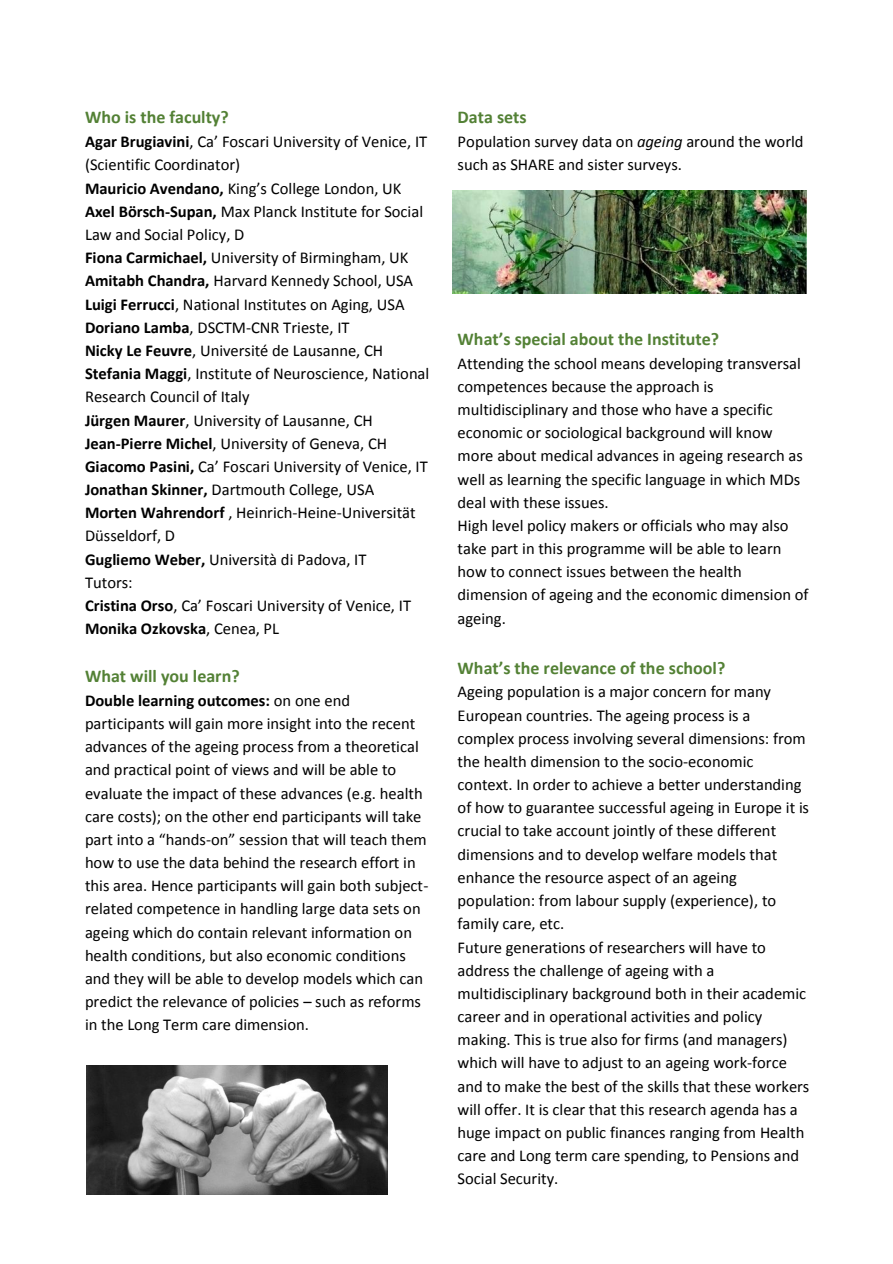
<style>
.page{position:relative;width:893px;height:1264px;background:#fff}
.page>*{position:absolute;margin:0;border:0;box-sizing:border-box;transform-origin:0 0}
.t1{font:700 18px "Calibri";color:#538135}
.t2{font:16.5px/23.1px "Calibri";color:#000}
.t3{font:700 16.5px "Calibri";color:#000}
.s1{font-weight:700}
.s2{font-weight:400}
.s3{font-style:italic}
</style>
<div class="page">
<img style="left:452px;top:190px;width:354px;height:103px">
<img style="left:87px;top:1065px;width:300px;height:129px">
<p class="t1" style="left:85px;top:110px;width:145px">Who is the faculty?</p>
<p class="t2" style="left:85px;top:132px;width:344px"><span class="s1">Agar Brugiavini</span>, Ca’ Foscari University of Venice, IT (Scientific Coordinator)</p>
<p class="t2" style="left:85px;top:178px;width:318px"><span class="s1">Mauricio Avendano,</span> King’s College London, UK</p>
<p class="t2" style="left:85px;top:201px;width:339px"><span class="s1">Axel Börsch-Supan,</span> Max Planck Institute for Social<br>Law and Social Policy, D</p>
<p class="t2" style="left:85px;top:247px;width:325px"><span class="s1">Fiona Carmichael,</span> University of Birmingham, UK</p>
<p class="t2" style="left:85px;top:271px;width:330px"><span class="s1">Amitabh Chandra,</span> Harvard Kennedy School, USA</p>
<p class="t2" style="left:85px;top:294px;width:321px"><span class="s1">Luigi Ferrucci</span>, National Institutes on Aging, USA<br><span class="s1">Doriano Lamba</span>, DSCTM-CNR Trieste, IT</p>
<p class="t2" style="left:85px;top:340px;width:300px"><span class="s1">Nicky Le Feuvre</span>, Université de Lausanne, CH</p>
<p class="t2" style="left:85px;top:363px;width:346px"><span class="s1">Stefania Maggi</span>, Institute of Neuroscience, National<br>Research Council of Italy</p>
<p class="t2" style="left:85px;top:410px;width:289px"><span class="s1">Jürgen Maurer</span>, University of Lausanne, CH</p>
<p class="t2" style="left:85px;top:433px;width:304px"><span class="s1">Jean-Pierre Michel</span>, University of Geneva, CH</p>
<p class="t2" style="left:85px;top:456px;width:344px"><span class="s1">Giacomo Pasini,</span> Ca’ Foscari University of Venice, IT</p>
<p class="t2" style="left:85px;top:479px;width:332px"><span class="s1">Jonathan Skinner,</span> Dartmouth College, USA<br><span class="s1">Morten Wahrendorf</span> , Heinrich-Heine-Universität<br>Düsseldorf, D</p>
<p class="t2" style="left:85px;top:549px;width:283px"><span class="s1">Gugliemo Weber,</span> Università di Padova, IT</p>
<p class="t2" style="left:85px;top:572px;width:49px">Tutors:</p>
<p class="t2" style="left:85px;top:595px;width:327px"><span class="s1">Cristina Orso</span>, Ca’ Foscari University of Venice, IT</p>
<p class="t3" style="left:85px;top:621px;width:195px">Monika Ozkovska<span class="s2">, Cenea, PL</span></p>
<p class="t1" style="left:85px;top:668px;width:156px">What will you learn?</p>
<p class="t2" style="left:85px;top:690px;width:345px"><span class="s1">Double learning outcomes:</span> on one end participants will gain more insight into the recent advances of the ageing process from a theoretical and practical point of views and will be able to evaluate the impact of these advances (e.g. health care costs); on the other end participants will take part into a “hands-on” session that will teach them how to use the data behind the research effort in this area. Hence participants will gain both subject&shy;related competence in handling large data sets on ageing which do contain relevant information on health conditions, but also economic conditions and they will be able to develop models which can predict the relevance of policies – such as reforms in the Long Term care dimension.</p>
<p class="t1" style="left:457px;top:110px;width:71px">Data sets</p>
<p class="t2" style="left:457px;top:132px;width:347px">Population survey data on <span class="s3">ageing</span> around the world such as SHARE and sister surveys.</p>
<p class="t1" style="left:457px;top:331px;width:263px">What’s special about the Institute?</p>
<p class="t2" style="left:457px;top:353px;width:347px">Attending the school means developing transversal competences because the approach is multidisciplinary and those who have a specific economic or sociological background will know more about medical advances in ageing research as well as learning the specific language in which MDs deal with these issues.</p>
<p class="t2" style="left:457px;top:515px;width:352px">High level policy makers or officials who may also take part in this programme will be able to learn how to connect issues between the health dimension of ageing and the economic dimension of ageing.</p>
<p class="t1" style="left:457px;top:660px;width:269px">What’s the relevance of the school?</p>
<p class="t2" style="left:457px;top:681px;width:353px">Ageing population is a major concern for many European countries. The ageing process is a complex process involving several dimensions: from the health dimension to the socio-economic context. In order to achieve a better understanding of how to guarantee successful ageing in Europe it is crucial to take account jointly of these different dimensions and to develop welfare models that enhance the resource aspect of an ageing population: from labour supply (experience), to family care, etc.</p>
<p class="t2" style="left:457px;top:936px;width:353px">Future generations of researchers will have to address the challenge of ageing with a multidisciplinary background both in their academic career and in operational activities and policy making. This is true also for firms (and managers) which will have to adjust to an ageing work-force and to make the best of the skills that these workers will offer. It is clear that this research agenda has a huge impact on public finances ranging from Health care and Long term care spending, to Pensions and Social Security.</p>
</div>
